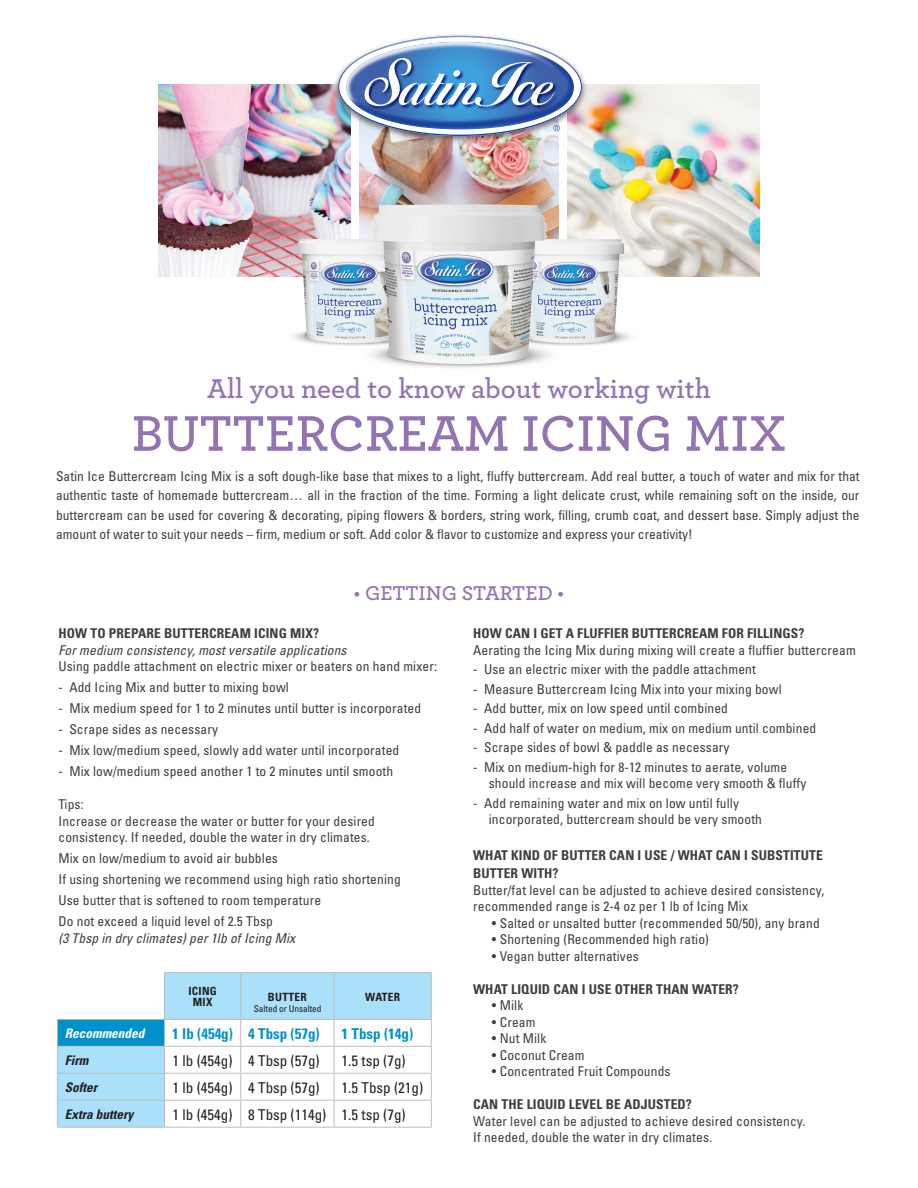
<style>
.page{position:relative;width:918px;height:1188px;background:#fff}
.page>*{position:absolute;margin:0;border:0;box-sizing:border-box;transform-origin:0 0}
.t1{font:600 52.5px "Archer";color:#9374b3}
.t2{font:600 28.5px "Archer";color:#9374b3}
.t3{font:600 21px "Archer";color:#9374b3}
.t4{font:condensed 15px "Univers";color:#231f20}
.t5{font:700 condensed 15px "Univers";color:#0091cc}
.t6{font:condensed 13.5px/16.5px "Univers";letter-spacing:.01em;color:#3e3e3f}
.t7{font:700 condensed 13.5px/18px "Univers";letter-spacing:.01em;color:#3e3e3f}
.t8{font:italic condensed 13.5px "Univers";letter-spacing:.01em;color:#3e3e3f}
.t9{font:italic 700 condensed 13.2px "Univers";color:#231f20}
.t10{font:italic 700 condensed 13.2px "Univers";color:#fff}
.t11{font:700 condensed 11.4px/11.2px "Univers";letter-spacing:.03em;color:#231f20;text-align:center}
.t12{font:condensed 9.45px "Univers";letter-spacing:-.01em;color:#231f20}
</style>
<div class="page">
<img style="left:158px;top:84px;width:193px;height:193px">
<img style="left:567px;top:84px;width:193px;height:193px">
<img style="left:359px;top:165px;width:200px;height:31px">
<img style="left:555px;top:216px;width:86px;height:130px">
<img style="left:277px;top:216px;width:81px;height:130px">
<img style="left:358px;top:186px;width:197px;height:182px">
<img style="left:327px;top:34px;width:265px;height:131px">
<img style="left:338px;top:36px;width:244px;height:100px">
<svg style="left:58px;top:973px;width:373px;height:154px;fill:#aae0f9"></svg>
<div style="left:57px;top:1019px;width:108px;height:27px;background:#0091cc"></div>
<hr style="left:164px;top:972px;width:77px;height:1px;background:#bcbdc0">
<hr style="left:241px;top:972px;width:93px;height:1px;background:#bcbdc0">
<hr style="left:240px;top:973px;width:1px;height:46px;background:#bcbdc0">
<hr style="left:334px;top:972px;width:98px;height:1px;background:#bcbdc0">
<hr style="left:334px;top:973px;width:1px;height:46px;background:#bcbdc0">
<hr style="left:431px;top:973px;width:1px;height:46px;background:#bcbdc0">
<hr style="left:57px;top:1046px;width:108px;height:1px;background:#bcbdc0">
<hr style="left:57px;top:1073px;width:108px;height:1px;background:#bcbdc0">
<hr style="left:57px;top:1100px;width:108px;height:1px;background:#bcbdc0">
<svg style="left:57px;top:1020px;width:1px;height:107px"></svg>
<svg style="left:164px;top:1019px;width:268px;height:108px"></svg>
<hr style="left:57px;top:1127px;width:108px;height:1px;background:#bcbdc0">
<hr style="left:165px;top:1127px;width:76px;height:1px;background:#bcbdc0">
<hr style="left:241px;top:1127px;width:93px;height:1px;background:#bcbdc0">
<hr style="left:334px;top:1127px;width:98px;height:1px;background:#bcbdc0">
<hr style="left:164px;top:973px;width:1px;height:46px;background:#bcbdc0">
<hr style="left:57px;top:1019px;width:108px;height:1px;background:#bcbdc0">
<h2 class="t2" style="left:207px;top:367px;width:505px">All you need to know about working with</h2>
<h1 class="t1" style="left:132px;top:394px;width:656px">BUTTERCREAM ICING MIX</h1>
<p class="t6" style="left:56px;top:466px;width:805px;line-height:19.5px;text-align:justify">Satin Ice Buttercream Icing Mix is a soft dough-like base that mixes to a light, fluffy buttercream. Add real butter, a touch of water and mix for that authentic taste of homemade buttercream… all in the fraction of the time. Forming a light delicate crust, while remaining soft on the inside, our buttercream can be used for covering &amp; decorating, piping flowers &amp; borders, string work, filling, crumb coat, and dessert base. Simply adjust the amount of water to suit your needs – firm, medium or soft. Add color &amp; flavor to customize and express your creativity!</p>
<h3 class="t3" style="left:354px;top:577px;width:212px">• GETTING STARTED •</h3>
<p class="t7" style="left:58px;top:624px;width:262px">HOW TO PREPARE BUTTERCREAM ICING MIX?</p>
<p class="t8" style="left:58px;top:641px;width:290px">For medium consistency, most versatile applications</p>
<p class="t6" style="left:58px;top:658px;width:380px">Using paddle attachment on electric mixer or beaters on hand mixer:</p>
<p class="t6" style="left:58px;top:679px;width:232px">- Add Icing Mix and butter to mixing bowl</p>
<p class="t6" style="left:58px;top:700px;width:364px">- Mix medium speed for 1 to 2 minutes until butter is incorporated</p>
<p class="t6" style="left:58px;top:721px;width:161px">- Scrape sides as necessary</p>
<p class="t6" style="left:58px;top:742px;width:342px">- Mix low/medium speed, slowly add water until incorporated</p>
<p class="t6" style="left:58px;top:763px;width:336px">- Mix low/medium speed another 1 to 2 minutes until smooth</p>
<p class="t6" style="left:58px;top:796px;width:318px">Tips:<br>Increase or decrease the water or butter for your desired consistency. If needed, double the water in dry climates.</p>
<p class="t6" style="left:58px;top:848px;width:344px;line-height:21px">Mix on low/medium to avoid air bubbles<br>If using shortening we recommend using high ratio shortening Use butter that is softened to room temperature<br>Do not exceed a liquid level of 2.5 Tbsp</p>
<p class="t8" style="left:58px;top:929px;width:238px">(3 Tbsp in dry climates) per 1lb of Icing Mix</p>
<p class="t11" style="left:188px;top:985px;width:30px">ICING<br>MIX</p>
<p class="t11" style="left:268px;top:991px;width:40px">BUTTER</p>
<p class="t11" style="left:365px;top:991px;width:37px">WATER</p>
<p class="t12" style="left:254px;top:1002px;width:69px">Salted or Unsalted</p>
<p class="t10" style="left:65px;top:1025px;width:81px">Recommended</p>
<p class="t5" style="left:172px;top:1024px;width:149px">1 lb (454g) 4 Tbsp (57g)</p>
<p class="t5" style="left:342px;top:1024px;width:73px">1 Tbsp (14g)</p>
<p class="t9" style="left:65px;top:1052px;width:25px">Firm</p>
<p class="t4" style="left:173px;top:1051px;width:149px">1 lb (454g) 4 Tbsp (57g)</p>
<p class="t4" style="left:342px;top:1051px;width:66px">1.5 tsp (7g)</p>
<p class="t9" style="left:65px;top:1079px;width:34px">Softer</p>
<p class="t4" style="left:173px;top:1078px;width:149px">1 lb (454g) 4 Tbsp (57g)</p>
<p class="t4" style="left:342px;top:1078px;width:83px">1.5 Tbsp (21g)</p>
<p class="t9" style="left:65px;top:1106px;width:70px">Extra buttery</p>
<p class="t4" style="left:173px;top:1105px;width:235px">1 lb (454g) 8 Tbsp (114g) 1.5 tsp (7g)</p>
<p class="t7" style="left:473px;top:624px;width:333px">HOW CAN I GET A FLUFFIER BUTTERCREAM FOR FILLINGS?</p>
<p class="t6" style="left:473px;top:642px;width:384px">Aerating the Icing Mix during mixing will create a fluffier buttercream</p>
<p class="t6" style="left:473px;top:661px;width:284px">- Use an electric mixer with the paddle attachment</p>
<p class="t6" style="left:473px;top:681px;width:310px">- Measure Buttercream Icing Mix into your mixing bowl</p>
<p class="t6" style="left:473px;top:700px;width:256px">- Add butter, mix on low speed until combined</p>
<p class="t6" style="left:473px;top:720px;width:345px">- Add half of water on medium, mix on medium until combined</p>
<p class="t6" style="left:473px;top:739px;width:258px">- Scrape sides of bowl &amp; paddle as necessary</p>
<p class="t6" style="left:489px;top:759px;width:319px;text-indent:-16px">- Mix on medium-high for 8-12 minutes to aerate, volume should increase and mix will become very smooth &amp; fluffy</p>
<p class="t6" style="left:489px;top:795px;width:275px;text-indent:-16px">- Add remaining water and mix on low until fully incorporated, buttercream should be very smooth</p>
<p class="t7" style="left:473px;top:846px;width:351px">WHAT KIND OF BUTTER CAN I USE / WHAT CAN I SUBSTITUTE<br>BUTTER WITH?</p>
<p class="t6" style="left:473px;top:882px;width:353px">Butter/fat level can be adjusted to achieve desired consistency, recommended range is 2-4 oz per 1 lb of Icing Mix</p>
<p class="t6" style="left:492px;top:915px;width:329px">• Salted or unsalted butter (recommended 50/50), any brand</p>
<p class="t6" style="left:492px;top:931px;width:219px">• Shortening (Recommended high ratio)</p>
<p class="t6" style="left:492px;top:947px;width:148px">• Vegan butter alternatives</p>
<p class="t7" style="left:473px;top:980px;width:267px">WHAT LIQUID CAN I USE OTHER THAN WATER?</p>
<p class="t6" style="left:492px;top:997px;width:33px">• Milk</p>
<p class="t6" style="left:492px;top:1013px;width:45px">• Cream</p>
<p class="t6" style="left:492px;top:1030px;width:56px">• Nut Milk</p>
<p class="t6" style="left:492px;top:1046px;width:94px">• Coconut Cream</p>
<p class="t6" style="left:492px;top:1063px;width:180px">• Concentrated Fruit Compounds</p>
<p class="t7" style="left:473px;top:1095px;width:220px">CAN THE LIQUID LEVEL BE ADJUSTED?</p>
<p class="t6" style="left:473px;top:1112px;width:334px">Water level can be adjusted to achieve desired consistency.<br>If needed, double the water in dry climates.</p>
</div>
